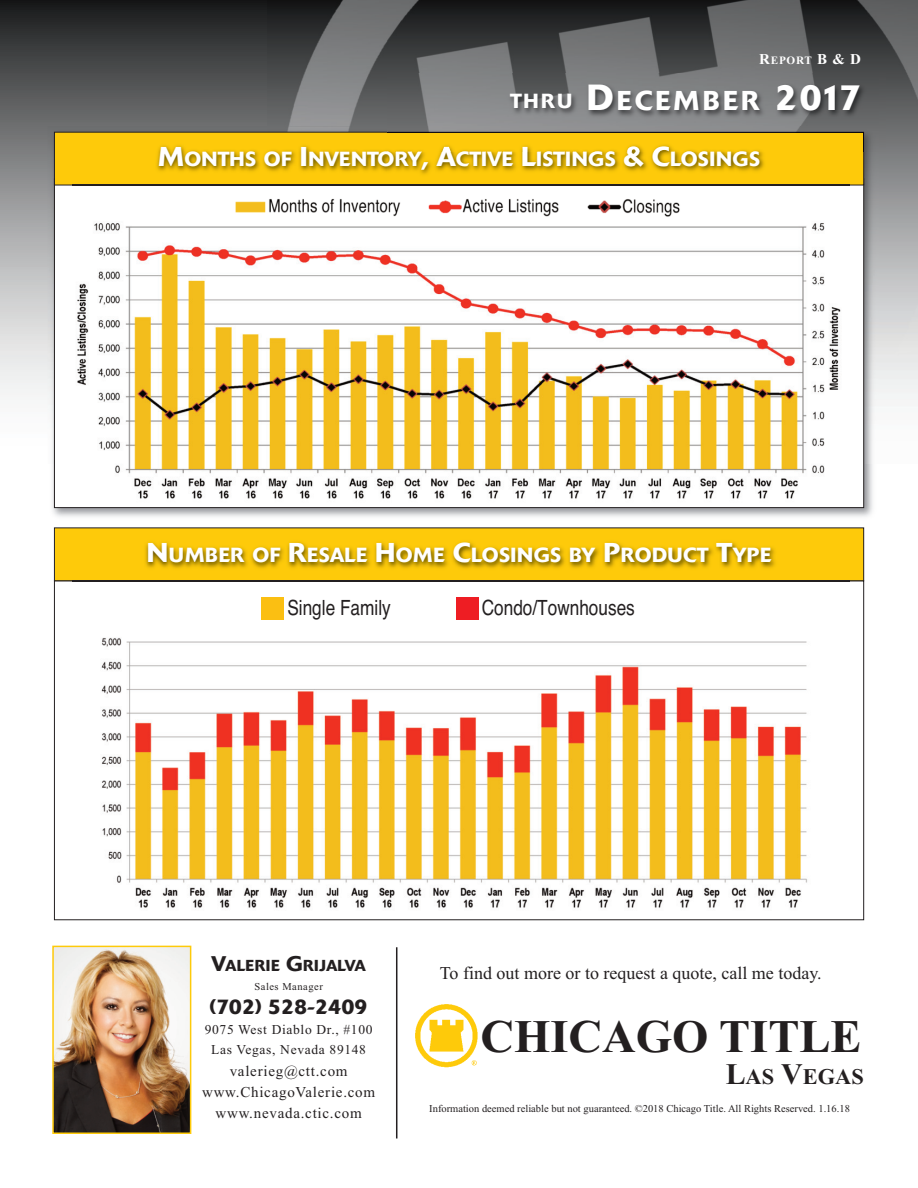
<style>
.page{position:relative;width:918px;height:1188px;background:#fff}
.page>*{position:absolute;margin:0;border:0;box-sizing:border-box;transform-origin:0 0}
.t1{font:700 46.65px "Times New Roman";color:#231f20}
.t2{font:500 27px "Delta";letter-spacing:.105em;color:#fff}
.t3{font:700 22.35px "Times New Roman";color:#231f20}
.t4{font:condensed 21px "Helvetica";color:#231f20}
.t5{font:500 21px "Delta";color:#231f20}
.t6{font:500 20.25px "Delta";letter-spacing:.02em;color:#fff}
.t7{font:18px "Times New Roman";color:#231f20}
.t8{font:500 15.75px "Delta";color:#231f20}
.t9{font:15px/21px "Times New Roman";letter-spacing:.05em;color:#231f20;text-align:center}
.t10{font:13.5px/20.7px "Times New Roman";letter-spacing:.05em;color:#231f20;text-align:center}
.t11{font:700 11.25px "Times New Roman";letter-spacing:.065em;color:#fff}
.t12{font:10.5px "Times New Roman";color:#231f20}
.t13{font:10.5px "Times New Roman";letter-spacing:.05em;color:#231f20}
.s1{font-size:15px}
.s2{font-size:20.25px}
.s3{font-size:36px}
.s4{font-size:27px}
.s5{font-size:21px}
.s6{font-size:29.85px}
</style>
<div class="page">
<svg style="left:0;top:0;width:267px;height:400px;background:#646667"></svg>
<img style="left:267px;top:0;width:651px;height:400px">
<img style="left:415px;top:1004px;width:63px;height:64px">
<img style="left:55px;top:949px;width:133px;height:182px">
<div style="left:52px;top:946px;width:139px;height:188px;border:2px solid #feca0a"></div>
<hr style="left:396px;top:947px;width:1px;height:192px;background:#231f20">
<img style="left:48px;top:126px;width:831px;height:391px">
<div style="left:55px;top:179px;width:808px;height:328px;background:#fff"></div>
<img style="left:77px;top:223px;width:764px;height:276px">
<div style="left:55px;top:133px;width:808px;height:52px;background:#feca0a"></div>
<img style="left:73px;top:185px;width:777px;height:1px">
<img style="left:73px;top:145px;width:315px;height:40px">
<img style="left:388px;top:152px;width:462px;height:33px">
<img style="left:101px;top:637px;width:706px;height:271px">
<div style="left:55px;top:528px;width:808px;height:52px;background:#feca0a"></div>
<img style="left:145px;top:542px;width:630px;height:27px">
<hr style="left:73px;top:580px;width:777px;height:2px;background:#231f20">
<img style="left:388px;top:74px;width:498px;height:78px">
<img style="left:388px;top:132px;width:475px;height:20px">
<svg style="left:863px;top:132px;width:1px;height:20px"></svg>
<img style="left:388px;top:147px;width:165px;height:5px">
<div style="left:261px;top:597px;width:22px;height:23px;background:#fbbf12"></div>
<div style="left:456px;top:597px;width:23px;height:23px;background:#ee1d23"></div>
<img style="left:235px;top:198px;width:445px;height:19px">
<p class="t11" style="left:759px;top:54px;width:103px"><span class="s1">R</span>EPORT <span class="s1">B &amp; D</span></p>
<h2 class="t2" style="left:510px;top:91px;width:352px"><span class="s2">THRU</span> <span class="s3">D</span>ECEMBER <span class="s3">2017</span></h2>
<h3 class="t6" style="left:158px;top:152px;width:603px"><span class="s4">M</span>ONTHS OF <span class="s4">I</span>NVENTORY<span class="s4">, A</span>CTIVE <span class="s4">L</span>ISTINGS <span class="s4">&amp; C</span>LOSINGS</h3>
<h3 class="t6" style="left:147px;top:548px;width:626px"><span class="s4">N</span>UMBER OF <span class="s4">R</span>ESALE <span class="s4">H</span>OME <span class="s4">C</span>LOSINGS BY <span class="s4">P</span>RODUCT <span class="s4">T</span>YPE</h3>
<h3 class="t4" style="left:287px;top:600px;width:105px">Single Family</h3>
<h3 class="t4" style="left:482px;top:600px;width:155px">Condo/Townhouses</h3>
<h3 class="t8" style="left:211px;top:960px;width:156px"><span class="s5">V</span>ALERIE <span class="s5">G</span>RIJALVA</h3>
<p class="t13" style="left:254px;top:983px;width:70px">Sales Manager</p>
<h3 class="t5" style="left:210px;top:1000px;width:159px">(702) 528-2409</h3>
<p class="t10" style="left:205px;top:1020px;width:169px">9075 West Diablo Dr., #100<br>Las Vegas, Nevada 89148</p>
<h3 class="t9" style="left:202px;top:1062px;width:175px">valerieg@ctt.com www.ChicagoValerie.com www.nevada.ctic.com</h3>
<h3 class="t7" style="left:440px;top:967px;width:384px">To find out more or to request a quote, call me today.</h3>
<h1 class="t1" style="left:480px;top:1009px;width:383px">CHICAGO TITLE</h1>
<h3 class="t3" style="left:726px;top:1064px;width:140px"><span class="s6">L</span>AS <span class="s6">V</span>EGAS</h3>
<p class="t12" style="left:429px;top:1104px;width:422px">Information deemed reliable but not guaranteed. ©2018 Chicago Title. All Rights Reserved. 1.16.18</p>
</div>
